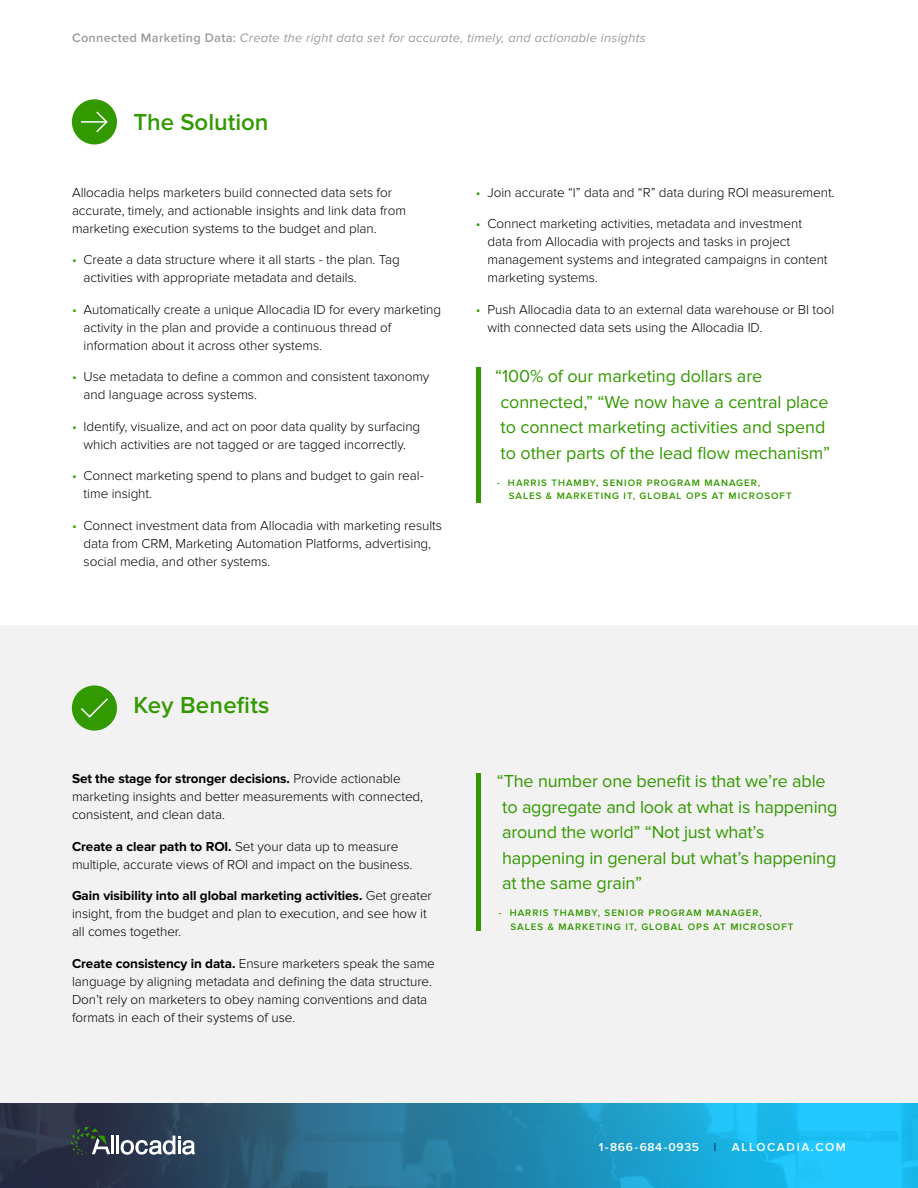
<style>
.page{position:relative;width:918px;height:1188px;background:#fff}
.page>*{position:absolute;margin:0;border:0;box-sizing:border-box;transform-origin:0 0}
.t1{font:600 24px "Proxima Nova";color:#390}
.t2{font:18px/25.5px "Proxima Nova";letter-spacing:-.01em;color:#390}
.t3{font:300 13.5px/18px "Proxima Nova";letter-spacing:-.005em;color:#000}
.t4{font:italic 12.75px "Proxima Nova";letter-spacing:.025em;color:#9a9c9d}
.t5{font:600 12px "Proxima Nova";letter-spacing:.05em;color:#fff}
.t6{font:600 12px "Proxima Nova";letter-spacing:.125em;color:#fff}
.t7{font:600 9.75px/13.5px "Proxima Nova";letter-spacing:.1em;color:#390}
.s1{font-weight:600;font-style:normal}
.s2{color:#390}
.s3{font-weight:700}
.s4{color:#19253f}
</style>
<div class="page">
<div style="left:0;top:626px;width:918px;height:513px;background:#f2f2f2"></div>
<div style="left:72px;top:99px;width:45px;height:45px;background:#390;border-radius:50%"></div>
<svg style="left:96px;top:111px;width:12px;height:22px"></svg>
<hr style="left:81px;top:121px;width:25px;height:2px;background:#fff">
<img style="left:0;top:1104px;width:918px;height:84px">
<hr style="left:476px;top:368px;width:4px;height:135px;background:#390">
<hr style="left:111px;top:1136px;width:3px;height:18px;background:#fff">
<hr style="left:116px;top:1136px;width:3px;height:18px;background:#fff">
<svg style="left:121px;top:1136px;width:74px;height:19px"></svg>
<svg style="left:71px;top:1127px;width:39px;height:28px"></svg>
<div style="left:72px;top:685px;width:45px;height:46px;background:#390;border-radius:50%"></div>
<svg style="left:81px;top:698px;width:27px;height:20px"></svg>
<hr style="left:477px;top:773px;width:4px;height:158px;background:#390">
<p class="t4" style="left:72px;top:32px;width:575px"><span class="s1">Connected Marketing Data:</span> Create the right data set for accurate, timely, and actionable insights</p>
<h1 class="t1" style="left:133px;top:109px;width:137px">The Solution</h1>
<p class="t3" style="left:72px;top:184px;width:336px">Allocadia helps marketers build connected data sets for accurate, timely, and actionable insights and link data from marketing execution systems to the budget and plan.</p>
<p class="t3" style="left:84px;top:251px;width:318px;text-indent:-12px"><span class="s2">•</span> Create a data structure where it all starts - the plan. Tag activities with appropriate metadata and details.</p>
<p class="t3" style="left:84px;top:301px;width:359px;text-indent:-12px"><span class="s2">•</span> Automatically create a unique Allocadia ID for every marketing activity in the plan and provide a continuous thread of information about it across other systems.</p>
<p class="t3" style="left:84px;top:368px;width:347px;text-indent:-12px"><span class="s2">•</span> Use metadata to define a common and consistent taxonomy and language across systems.</p>
<p class="t3" style="left:72px;top:418px;width:350px;text-align:center"><span class="s2">•</span> Identify, visualize, and act on poor data quality by surfacing which activities are not tagged or are tagged incorrectly.</p>
<p class="t3" style="left:84px;top:467px;width:342px;text-indent:-12px"><span class="s2">•</span> Connect marketing spend to plans and budget to gain real&shy;time insight.</p>
<p class="t3" style="left:84px;top:517px;width:360px;text-indent:-12px"><span class="s2">•</span> Connect investment data from Allocadia with marketing results data from CRM, Marketing Automation Platforms, advertising, social media, and other systems.</p>
<p class="t3" style="left:476px;top:184px;width:360px"><span class="s2">•</span> Join accurate “I” data and “R” data during ROI measurement.</p>
<p class="t3" style="left:488px;top:215px;width:342px;text-indent:-12px"><span class="s2">•</span> Connect marketing activities, metadata and investment data from Allocadia with projects and tasks in project management systems and integrated campaigns in content marketing systems.</p>
<p class="t3" style="left:488px;top:301px;width:348px;text-indent:-12px"><span class="s2">•</span> Push Allocadia data to an external data warehouse or BI tool with connected data sets using the Allocadia ID.</p>
<h2 class="t2" style="left:495px;top:364px;width:337px">“100% of our marketing dollars are connected,” “We now have a central place to connect marketing activities and spend to other parts of the lead flow mechanism”</h2>
<p class="t7" style="left:509px;top:476px;width:284px;text-indent:-12px">- HARRIS THAMBY, SENIOR PROGRAM MANAGER,<br>SALES &amp; MARKETING IT, GLOBAL OPS AT MICROSOFT</p>
<h1 class="t1" style="left:133px;top:691px;width:138px">Key Benefits</h1>
<p class="t3" style="left:72px;top:770px;width:353px"><span class="s3">Set the stage for stronger decisions.</span> Provide actionable marketing insights and better measurements with connected, consistent, and clean data.</p>
<p class="t3" style="left:72px;top:838px;width:342px"><span class="s3">Create a clear path to ROI.</span> Set your data up to measure multiple, accurate views of ROI and impact on the business.</p>
<p class="t3" style="left:72px;top:887px;width:361px"><span class="s3">Gain visibility into all global marketing activities.</span> Get greater insight, from the budget and plan to execution, and see how it all comes together.</p>
<p class="t3" style="left:72px;top:955px;width:364px"><span class="s3">Create consistency in data.</span> Ensure marketers speak the same language by aligning metadata and defining the data structure.<br>Don’t rely on marketers to obey naming conventions and data formats in each of their systems of use.</p>
<h2 class="t2" style="left:497px;top:769px;width:342px">“The number one benefit is that we’re able to aggregate and look at what is happening around the world” “Not just what’s happening in general but what’s happening at the same grain”</h2>
<p class="t7" style="left:511px;top:906px;width:284px;text-indent:-12px">- HARRIS THAMBY, SENIOR PROGRAM MANAGER,<br>SALES &amp; MARKETING IT, GLOBAL OPS AT MICROSOFT</p>
<p class="t5" style="left:599px;top:1140px;width:119px">1-866-684-0935 <span class="s4">|</span></p>
<p class="t6" style="left:732px;top:1140px;width:116px">ALLOCADIA.COM</p>
</div>
